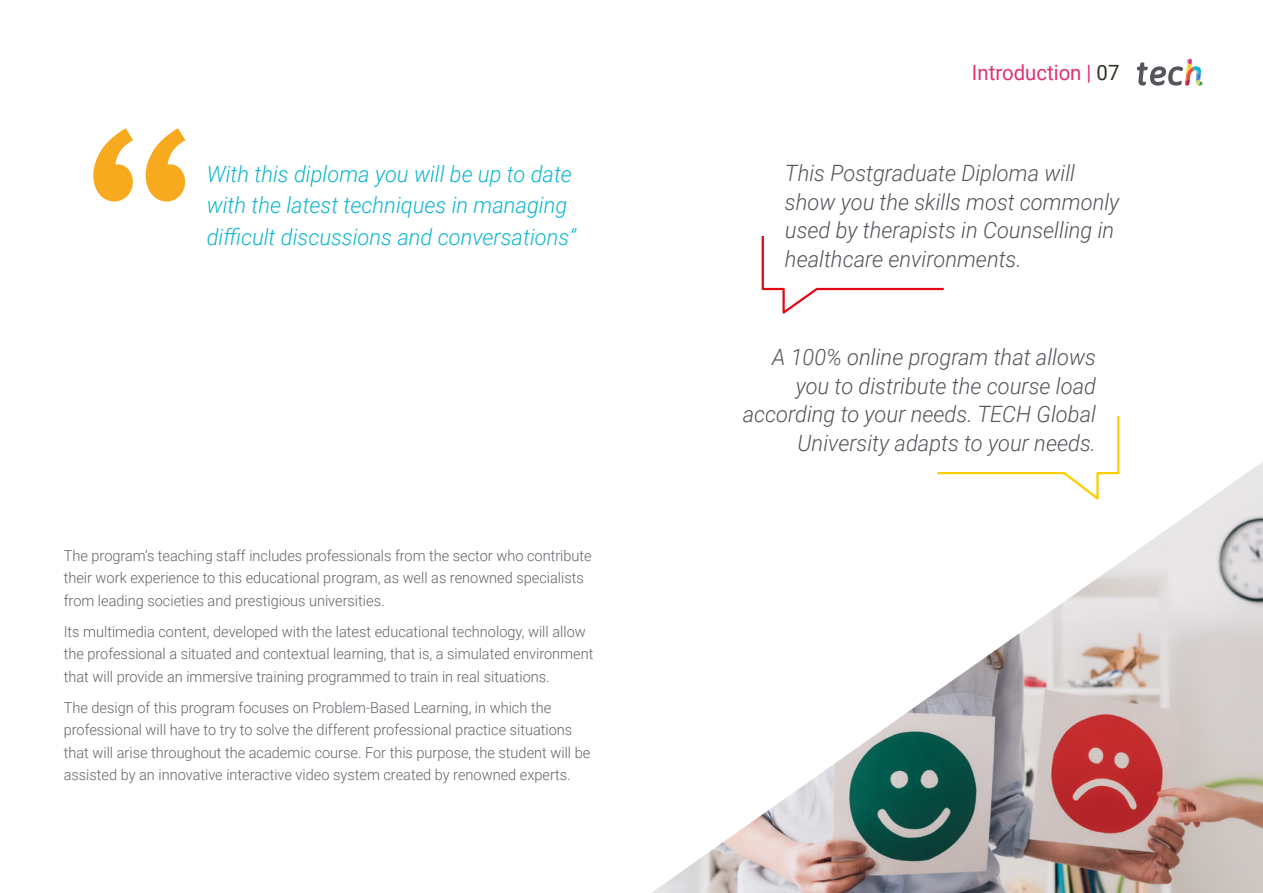
<style>
.page{position:relative;width:1263px;height:893px;background:#fff}
.page>*{position:absolute;margin:0;border:0;box-sizing:border-box;transform-origin:0 0}
.t1{font:italic 300 22.5px/28.5px "Roboto";color:#52555b;text-align:right}
.t2{font:italic 300 22.5px/31.5px "Roboto";color:#0fb6cf}
.t3{font:21px "Roboto";color:#df3174}
.t4{font:300 15px/22.5px "Roboto";color:#61646a}
.s1{color:#312e20}
</style>
<div class="page">
<svg style="left:93px;top:128px;width:92px;height:73px"></svg>
<svg style="left:1137px;top:59px;width:65px;height:27px"></svg>
<svg style="left:1117px;top:415px;width:3px;height:46px"></svg>
<svg style="left:761px;top:236px;width:183px;height:78px"></svg>
<img style="left:652px;top:461px;width:611px;height:432px">
<h1 class="t2" style="left:207px;top:157px;width:371px">With this diploma you will be up to date with the latest techniques in managing difficult discussions and conversations”</h1>
<p class="t4" style="left:64px;top:543px;width:529px">The program’s teaching staff includes professionals from the sector who contribute their work experience to this educational program, as well as renowned specialists from leading societies and prestigious universities.</p>
<p class="t4" style="left:64px;top:619px;width:531px">Its multimedia content, developed with the latest educational technology, will allow the professional a situated and contextual learning, that is, a simulated environment that will provide an immersive training programmed to train in real situations.</p>
<p class="t4" style="left:64px;top:695px;width:528px">The design of this program focuses on Problem-Based Learning, in which the professional will have to try to solve the different professional practice situations that will arise throughout the academic course. For this purpose, the student will be assisted by an innovative interactive video system created by renowned experts.</p>
<h2 class="t3" style="left:972px;top:57px;width:149px">Introduction | <span class="s1">07</span></h2>
<h1 class="t1" style="left:785px;top:158px;width:336px;text-align:left">This Postgraduate Diploma will show you the skills most commonly used by therapists in Counselling in healthcare environments.</h1>
<h1 class="t1" style="left:743px;top:342px;width:355px">A 100% online program that allows you to distribute the course load according to your needs. TECH Global University adapts to your needs.</h1>
</div>
